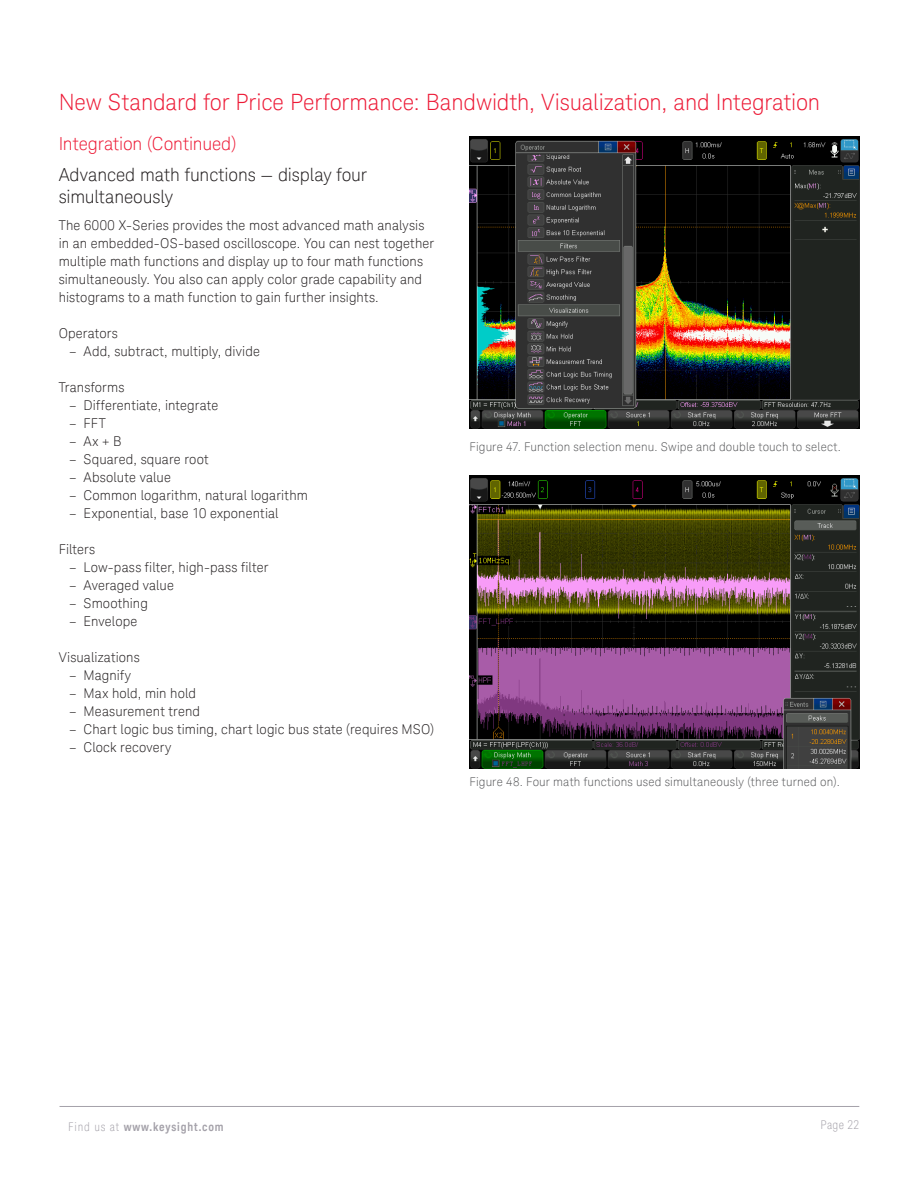
<style>
.page{position:relative;width:918px;height:1188px;background:#fff}
.page>*{position:absolute;margin:0;border:0;box-sizing:border-box;transform-origin:0 0}
.K_Heading_1{font:300 22.5px "Keysight Sans";letter-spacing:-.005em;color:#ed1a36}
.K_Heading_3{font:300 18px/22.5px "Keysight Sans";letter-spacing:-.005em;color:#231f20}
.K_Heading_2{font:300 18px "Keysight Sans";letter-spacing:-.005em;color:#ed1a36}
.K_Body_Text{font:300 13.5px/18px "Keysight Sans";letter-spacing:.01em;color:#231f20}
.K_Diagrams_and_Figur{font:300 12px "Keysight Sans";letter-spacing:.015em;color:#57585a}
.t1{font:700 12px "Keysight Sans Condensed";letter-spacing:.07em;color:#a4a1a9}
.t2{font:300 condensed 12px "Keysight Sans";letter-spacing:.03em;color:#a4a1a9}
.s1{font-family:"Keysight Sans";font-weight:300;font-stretch:condensed}
</style>
<div class="page">
<hr style="left:60px;top:1106px;width:799px;height:1px;background:#a4a1a9">
<img style="left:469px;top:136px;width:390px;height:293px">
<img style="left:469px;top:476px;width:390px;height:292px">
<p class="K_Heading_1" style="left:59px;top:89px;width:763px">New Standard for Price Performance: Bandwidth, Visualization, and Integration</p>
<p class="K_Heading_2" style="left:59px;top:133px;width:179px">Integration (Continued)</p>
<p class="K_Heading_3" style="left:59px;top:163px;width:310px">Advanced math functions — display four simultaneously</p>
<p class="K_Body_Text" style="left:59px;top:216px;width:377px">The 6000 X-Series provides the most advanced math analysis in an embedded-OS-based oscilloscope. You can nest together multiple math functions and display up to four math functions simultaneously. You also can apply color grade capability and histograms to a math function to gain further insights.</p>
<p class="K_Body_Text" style="left:59px;top:324px;width:61px">Operators</p>
<p class="K_Body_Text" style="left:69px;top:342px;width:192px">– Add, subtract, multiply, divide</p>
<p class="K_Body_Text" style="left:59px;top:378px;width:67px">Transforms</p>
<p class="K_Body_Text" style="left:69px;top:396px;width:151px">– Differentiate, integrate</p>
<p class="K_Body_Text" style="left:69px;top:414px;width:38px">– FFT</p>
<p class="K_Body_Text" style="left:69px;top:432px;width:54px">– Ax + B</p>
<p class="K_Body_Text" style="left:69px;top:450px;width:141px">– Squared, square root</p>
<p class="K_Body_Text" style="left:69px;top:468px;width:103px">– Absolute value</p>
<p class="K_Body_Text" style="left:69px;top:486px;width:240px">– Common logarithm, natural logarithm</p>
<p class="K_Body_Text" style="left:69px;top:504px;width:211px">– Exponential, base 10 exponential</p>
<p class="K_Body_Text" style="left:59px;top:540px;width:38px">Filters</p>
<p class="K_Body_Text" style="left:69px;top:558px;width:201px">– Low-pass filter, high-pass filter</p>
<p class="K_Body_Text" style="left:69px;top:576px;width:106px">– Averaged value</p>
<p class="K_Body_Text" style="left:69px;top:594px;width:80px">– Smoothing</p>
<p class="K_Body_Text" style="left:69px;top:612px;width:70px">– Envelope</p>
<p class="K_Body_Text" style="left:59px;top:648px;width:83px">Visualizations</p>
<p class="K_Body_Text" style="left:69px;top:666px;width:63px">– Magnify</p>
<p class="K_Body_Text" style="left:69px;top:684px;width:128px">– Max hold, min hold</p>
<p class="K_Body_Text" style="left:69px;top:702px;width:132px">– Measurement trend</p>
<p class="K_Body_Text" style="left:69px;top:720px;width:366px">– Chart logic bus timing, chart logic bus state (requires MSO)</p>
<p class="K_Body_Text" style="left:69px;top:738px;width:104px">– Clock recovery</p>
<p class="K_Diagrams_and_Figur" style="left:469px;top:440px;width:373px">Figure 47. Function selection menu. Swipe and double touch to select.</p>
<p class="K_Diagrams_and_Figur" style="left:469px;top:775px;width:372px">Figure 48. Four math functions used simultaneously (three turned on).</p>
<p class="t1" style="left:68px;top:1119px;width:157px"><span class="s1">Find us at</span> www.keysight.com</p>
<p class="t2" style="left:821px;top:1117px;width:40px">Page 22</p>
</div>
